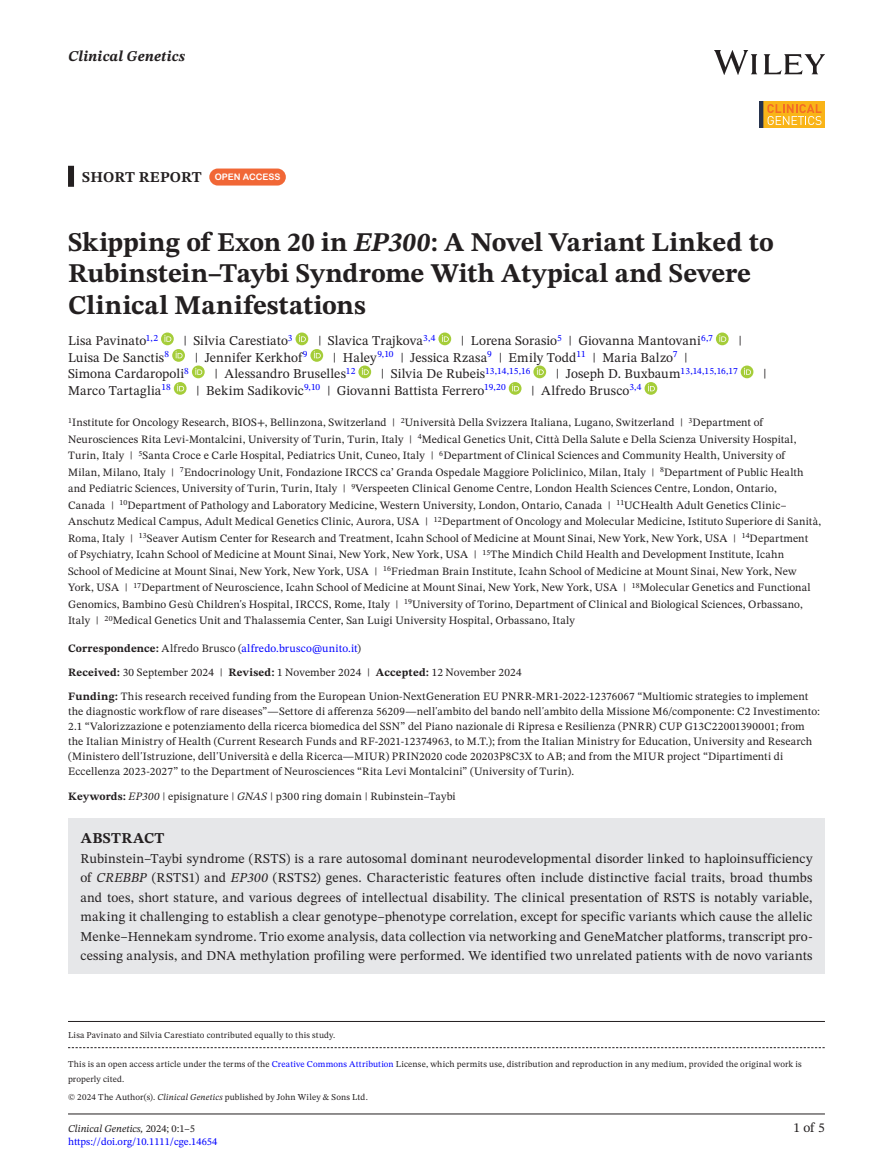
<style>
.page{position:relative;width:893px;height:1174px;background:#fff}
.page>*{position:absolute;margin:0;border:0;box-sizing:border-box;transform-origin:0 0}
.t1{font:700 27px/31.5px "STIX Two Text";color:#231f20}
.t2{font:700 15px "STIX Two Text";letter-spacing:.01em;color:#231f20}
.t3{font:italic 700 15px "STIX Two Text";letter-spacing:.01em;color:#231f20}
.t4{font:13.5px/19.5px "STIX Two Text";letter-spacing:.01em;color:#231f20;text-align:justify}
.t5{font:11.25px/16.5px "STIX Two Text";letter-spacing:.015em;color:#231f20}
.t6{font:10.5px/12.6px "STIX Two Text";color:#00f}
.t7{font:9px/15px "STIX Two Text";letter-spacing:.02em;color:#231f20}
.s1{font-family:"Arial Rounded MT Bold";font-weight:400;font-size:9px;color:#fff}
.s2{font-style:italic}
.s3{font-weight:700}
.s4{color:#00f}
.s5{font-style:italic;color:#231f20}
.s6{color:#231f20}
</style>
<div class="page">
<hr style="left:68px;top:1113px;width:757px;height:1px;background:#231f20">
<img style="left:714px;top:51px;width:111px;height:23px">
<img style="left:760px;top:101px;width:65px;height:27px">
<svg style="left:767px;top:104px;width:54px;height:21px"></svg>
<div style="left:68px;top:166px;width:6px;height:21px;background:#231f20"></div>
<div style="left:68px;top:818px;width:757px;height:42px;background:#e6e7e9"></div>
<div style="left:68px;top:837px;width:757px;height:137px;background:#e6e7e9"></div>
<div style="left:209px;top:168px;width:77px;height:17px;background:#f16736;border-radius:9px"></div>
<svg style="left:161px;top:332px;width:13px;height:13px"></svg>
<svg style="left:164px;top:335px;width:7px;height:7px"></svg>
<div style="left:296px;top:332px;width:12px;height:13px;background:#a5cd39;border-radius:50%"></div>
<svg style="left:299px;top:335px;width:7px;height:7px"></svg>
<svg style="left:438px;top:332px;width:13px;height:13px"></svg>
<svg style="left:442px;top:335px;width:7px;height:7px"></svg>
<svg style="left:716px;top:332px;width:13px;height:13px"></svg>
<svg style="left:719px;top:335px;width:7px;height:7px"></svg>
<svg style="left:172px;top:349px;width:13px;height:13px"></svg>
<svg style="left:176px;top:351px;width:7px;height:7px"></svg>
<svg style="left:310px;top:349px;width:13px;height:13px"></svg>
<svg style="left:314px;top:351px;width:7px;height:7px"></svg>
<svg style="left:192px;top:365px;width:13px;height:13px"></svg>
<svg style="left:195px;top:368px;width:7px;height:7px"></svg>
<svg style="left:358px;top:365px;width:13px;height:13px"></svg>
<svg style="left:362px;top:368px;width:7px;height:7px"></svg>
<svg style="left:533px;top:365px;width:13px;height:13px"></svg>
<svg style="left:537px;top:368px;width:7px;height:7px"></svg>
<div style="left:741px;top:365px;width:12px;height:13px;background:#a5cd39;border-radius:50%"></div>
<svg style="left:744px;top:368px;width:7px;height:7px"></svg>
<svg style="left:174px;top:382px;width:13px;height:13px"></svg>
<svg style="left:177px;top:384px;width:7px;height:7px"></svg>
<svg style="left:509px;top:382px;width:12px;height:13px"></svg>
<svg style="left:512px;top:384px;width:7px;height:7px"></svg>
<svg style="left:644px;top:382px;width:13px;height:13px"></svg>
<svg style="left:648px;top:384px;width:7px;height:7px"></svg>
<svg style="left:68px;top:1047px;width:757px;height:1px"></svg>
<hr style="left:68px;top:1021px;width:757px;height:1px;background:#231f20">
<h2 class="t3" style="left:68px;top:46px;width:118px">Clinical Genetics</h2>
<h2 class="t2" style="left:82px;top:166px;width:200px">SHORT REPORT <span class="s1">OPEN ACCESS</span></h2>
<h1 class="t1" style="left:68px;top:227px;width:707px">Skipping of Exon 20 in <span class="s2">EP300</span>: A Novel Variant Linked to<br>Rubinstein–Taybi Syndrome With Atypical and Severe<br>Clinical Manifestations</h1>
<p class="t4" style="left:68px;top:331px;width:91px">Lisa Pavinato<sup>1,2</sup></p>
<p class="t4" style="left:184px;top:331px;width:110px">| Silvia Carestiato<sup>3</sup></p>
<p class="t4" style="left:318px;top:331px;width:119px">| Slavica Trajkova<sup>3,4</sup></p>
<p class="t4" style="left:461px;top:331px;width:253px">| Lorena Sorasio<sup>5</sup> | Giovanna Mantovani<sup>6,7</sup></p>
<p class="t4" style="left:738px;top:331px;width:5px">|</p>
<p class="t4" style="left:68px;top:347px;width:103px">Luisa De Sanctis<sup>8</sup></p>
<p class="t4" style="left:195px;top:347px;width:114px">| Jennifer Kerkhof<sup>9</sup></p>
<p class="t4" style="left:333px;top:347px;width:356px">| Haley<sup>9,10</sup> | Jessica Rzasa<sup>9</sup> | Emily Todd<sup>11</sup> | Maria Balzo<sup>7</sup> |</p>
<p class="t4" style="left:68px;top:364px;width:122px">Simona Cardaropoli<sup>8</sup></p>
<p class="t4" style="left:214px;top:364px;width:142px">| Alessandro Bruselles<sup>12</sup></p>
<p class="t4" style="left:381px;top:364px;width:151px">| Silvia De Rubeis<sup>13,14,15,16</sup></p>
<p class="t4" style="left:556px;top:364px;width:183px">| Joseph D. Buxbaum<sup>13,14,15,16,17</sup></p>
<p class="t4" style="left:763px;top:364px;width:5px">|</p>
<p class="t4" style="left:68px;top:380px;width:104px">Marco Tartaglia<sup>18</sup></p>
<p class="t4" style="left:196px;top:380px;width:311px">| Bekim Sadikovic<sup>9,10</sup> | Giovanni Battista Ferrero<sup>19,20</sup></p>
<p class="t4" style="left:531px;top:380px;width:112px">| Alfredo Brusco<sup>3,4</sup></p>
<p class="t5" style="left:68px;top:414px;width:755px"><sup>1</sup>Institute for Oncology Research, BIOS+, Bellinzona, Switzerland | <sup>2</sup>Università Della Svizzera Italiana, Lugano, Switzerland | <sup>3</sup>Department of Neurosciences Rita Levi-Montalcini, University of Turin, Turin, Italy | <sup>4</sup>Medical Genetics Unit, Città Della Salute e Della Scienza University Hospital, Turin, Italy | <sup>5</sup>Santa Croce e Carle Hospital, Pediatrics Unit, Cuneo, Italy | <sup>6</sup>Department of Clinical Sciences and Community Health, University of<br>Milan, Milano, Italy | <sup>7</sup>Endocrinology Unit, Fondazione IRCCS ca’ Granda Ospedale Maggiore Policlinico, Milan, Italy | <sup>8</sup>Department of Public Health and Pediatric Sciences, University of Turin, Turin, Italy | <sup>9</sup>Verspeeten Clinical Genome Centre, London Health Sciences Centre, London, Ontario,<br>Canada | <sup>10</sup>Department of Pathology and Laboratory Medicine, Western University, London, Ontario, Canada | <sup>11</sup>UCHealth Adult Genetics Clinic– Anschutz Medical Campus, Adult Medical Genetics Clinic, Aurora, USA | <sup>12</sup>Department of Oncology and Molecular Medicine, Istituto Superiore di Sanità, Roma, Italy | <sup>13</sup>Seaver Autism Center for Research and Treatment, Icahn School of Medicine at Mount Sinai, New York, New York, USA | <sup>14</sup>Department<br>of Psychiatry, Icahn School of Medicine at Mount Sinai, New York, New York, USA | <sup>15</sup>The Mindich Child Health and Development Institute, Icahn<br>School of Medicine at Mount Sinai, New York, New York, USA | <sup>16</sup>Friedman Brain Institute, Icahn School of Medicine at Mount Sinai, New York, New York, USA | <sup>17</sup>Department of Neuroscience, Icahn School of Medicine at Mount Sinai, New York, New York, USA | <sup>18</sup>Molecular Genetics and Functional Genomics, Bambino Gesù Children's Hospital, IRCCS, Rome, Italy | <sup>19</sup>University of Torino, Department of Clinical and Biological Sciences, Orbassano, Italy | <sup>20</sup>Medical Genetics Unit and Thalassemia Center, San Luigi University Hospital, Orbassano, Italy</p>
<p class="t5" style="left:68px;top:636px;width:742px;line-height:24px"><span class="s3">Correspondence:</span> Alfredo Brusco (<span class="s4">alfredo.brusco@unito.it</span>)<br><span class="s3">Received:</span> 30 September 2024 | <span class="s3">Revised:</span> 1 November 2024 | <span class="s3">Accepted:</span> 12 November 2024<br><span class="s3">Funding:</span> This research received funding from the European Union-NextGeneration EU PNRR-MR1-2022-12376067 “Multiomic strategies to implement</p>
<p class="t5" style="left:68px;top:704px;width:753px;line-height:15px">the diagnostic workflow of rare diseases”—Settore di afferenza 56209—nell'ambito del bando nell'ambito della Missione M6/componente: C2 Investimento:<br>2.1 “Valorizzazione e potenziamento della ricerca biomedica del SSN” del Piano nazionale di Ripresa e Resilienza (PNRR) CUP G13C22001390001; from the Italian Ministry of Health (Current Research Funds and RF-2021-12374963, to M.T.); from the Italian Ministry for Education, University and Research (Ministero dell'Istruzione, dell'Università e della Ricerca—MIUR) PRIN2020 code 20203P8C3X to AB; and from the MIUR project “Dipartimenti di Eccellenza 2023-2027” to the Department of Neurosciences “Rita Levi Montalcini” (University of Turin).</p>
<p class="t5" style="left:68px;top:788px;width:389px"><span class="s3">Keywords:</span> <span class="s2">EP300</span> | episignature | <span class="s2">GNAS</span> | p300 ring domain | Rubinstein–Taybi</p>
<h2 class="t2" style="left:81px;top:827px;width:85px">ABSTRACT</h2>
<p class="t4" style="left:80px;top:848px;width:734px">Rubinstein–Taybi syndrome (RSTS) is a rare autosomal dominant neurodevelopmental disorder linked to haploinsufficiency of <span class="s2">CREBBP</span> (RSTS1) and <span class="s2">EP300</span> (RSTS2) genes. Characteristic features often include distinctive facial traits, broad thumbs and toes, short stature, and various degrees of intellectual disability. The clinical presentation of RSTS is notably variable, making it challenging to establish a clear genotype–phenotype correlation, except for specific variants which cause the allelic Menke–Hennekam syndrome. Trio exome analysis, data collection via networking and GeneMatcher platforms, transcript pro&shy;cessing analysis, and DNA methylation profiling were performed. We identified two unrelated patients with de novo variants</p>
<p class="t7" style="left:68px;top:1028px;width:269px">Lisa Pavinato and Silvia Carestiato contributed equally to this study.</p>
<p class="t7" style="left:68px;top:1056px;width:735px">This is an open access article under the terms of the <span class="s4">Creative Commons Attribution</span> License, which permits use, distribution and reproduction in any medium, provided the original work is properly cited.</p>
<p class="t7" style="left:68px;top:1089px;width:301px">© 2024 The Author(s). <span class="s2">Clinical Genetics</span> published by John Wiley &amp; Sons Ltd.</p>
<p class="t6" style="left:68px;top:1122px;width:151px"><span class="s5">Clinical Genetics,</span> <span class="s6">2024; 0:1–5 </span>https://doi.org/10.1111/cge.14654</p>
<p class="t4" style="left:793px;top:1118px;width:33px">1 of 5</p>
</div>
